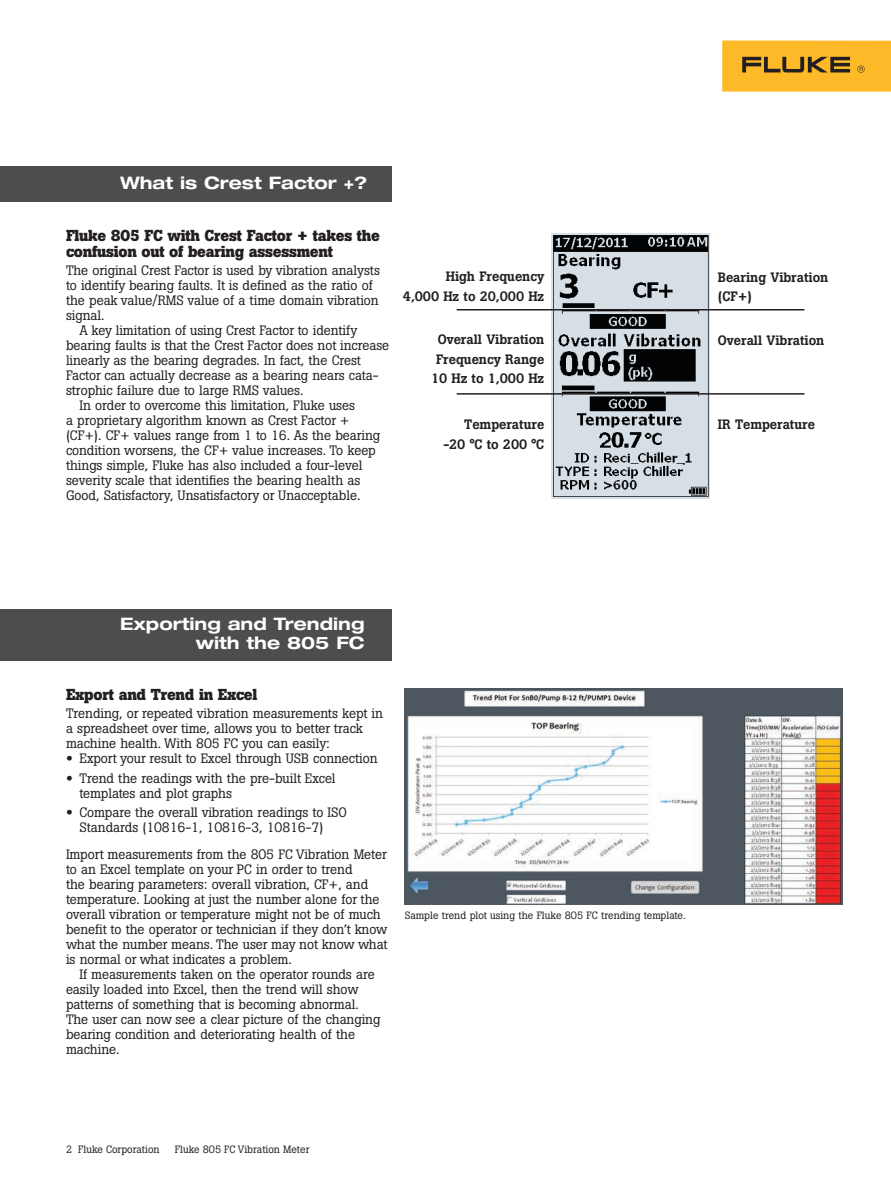
<style>
.page{position:relative;width:891px;height:1188px;background:#fff}
.page>*{position:absolute;margin:0;border:0;box-sizing:border-box;transform-origin:0 0}
.t1{font:700 expanded 17.25px/18.8px "Helvetica Neue LT Pro";color:#fff;text-align:right}
.t2{font:700 15.75px/15.8px "Boton Pro";letter-spacing:-.015em;color:#231f20}
.t3{font:13.5px/15px "Boton Pro";letter-spacing:-.005em;color:#231f20}
.t4{font:500 13.5px/19.5px "Boton Pro";letter-spacing:-.005em;color:#231f20;text-align:right}
.t5{font:10.5px "Boton Pro";color:#231f20}
.s1{font-family:"Helvetica Neue LT Pro";font-weight:700;font-stretch:expanded}
</style>
<div class="page">
<div style="left:722px;top:40px;width:169px;height:52px;background:#fdb928"></div>
<svg style="left:742px;top:57px;width:108px;height:15px"></svg>
<svg style="left:857px;top:65px;width:8px;height:8px"></svg>
<img style="left:405px;top:688px;width:438px;height:216px">
<img style="left:550px;top:233px;width:161px;height:266px">
<hr style="left:457px;top:309px;width:347px;height:1px;background:#231f20">
<hr style="left:457px;top:393px;width:347px;height:2px;background:#231f20">
<div style="left:0;top:166px;width:391px;height:36px;background:#4d4d4f"></div>
<div style="left:0;top:610px;width:391px;height:51px;background:#4d4d4f"></div>
<p class="t1" style="left:120px;top:173px;width:249px">What is Crest Factor +?</p>
<p class="t2" style="left:66px;top:228px;width:315px">Fluke 805 FC with Crest Factor + takes the confusion out of bearing assessment</p>
<p class="t3" style="left:66px;top:263px;width:315px">The original Crest Factor is used by vibration analysts</p>
<p class="t3" style="left:66px;top:278px;width:308px">to identify bearing faults. It is defined as the ratio of</p>
<p class="t3" style="left:66px;top:293px;width:314px">the peak value/RMS value of a time domain vibration</p>
<p class="t3" style="left:66px;top:308px;width:40px">signal.</p>
<p class="t3" style="left:80px;top:323px;width:279px">A key limitation of using Crest Factor to identify</p>
<p class="t3" style="left:66px;top:338px;width:325px">bearing faults is that the Crest Factor does not increase</p>
<p class="t3" style="left:66px;top:353px;width:297px">linearly as the bearing degrades. In fact, the Crest</p>
<p class="t3" style="left:66px;top:368px;width:314px">Factor can actually decrease as a bearing nears cata-</p>
<p class="t3" style="left:66px;top:383px;width:239px">strophic failure due to large RMS values.</p>
<p class="t3" style="left:80px;top:398px;width:277px">In order to overcome this limitation, Fluke uses</p>
<p class="t3" style="left:66px;top:413px;width:285px">a proprietary algorithm known as Crest Factor +</p>
<p class="t3" style="left:66px;top:428px;width:316px">(CF+). CF+ values range from 1 to 16. As the bearing</p>
<p class="t3" style="left:66px;top:443px;width:311px">condition worsens, the CF+ value increases. To keep</p>
<p class="t3" style="left:66px;top:458px;width:298px">things simple, Fluke has also included a four-level</p>
<p class="t3" style="left:66px;top:473px;width:296px">severity scale that identifies the bearing health as</p>
<p class="t3" style="left:66px;top:488px;width:296px">Good, Satisfactory, Unsatisfactory or Unacceptable.</p>
<p class="t4" style="left:403px;top:267px;width:143px">High Frequency<br>4,000 Hz to 20,000 Hz</p>
<p class="t4" style="left:431px;top:330px;width:115px;text-align:center">Overall Vibration<br>Frequency Range<br>10 Hz to 1,000 Hz</p>
<p class="t4" style="left:443px;top:415px;width:102px">Temperature -20 °C to 200 °C</p>
<p class="t4" style="left:718px;top:267px;width:112px;text-align:left">Bearing Vibration (CF+)</p>
<p class="t4" style="left:718px;top:330px;width:108px">Overall Vibration</p>
<p class="t4" style="left:718px;top:415px;width:99px">IR Temperature</p>
<p class="t1" style="left:120px;top:614px;width:246px">Exporting and Trending with the 805 FC</p>
<p class="t2" style="left:66px;top:687px;width:193px">Export and Trend in Excel</p>
<p class="t3" style="left:66px;top:706px;width:318px">Trending, or repeated vibration measurements kept in a spreadsheet over time, allows you to better track machine health. With 805 FC you can easily:</p>
<p class="t3" style="left:66px;top:751px;width:313px"><span class="s1">•</span> Export your result to Excel through USB connection</p>
<p class="t3" style="left:80px;top:771px;width:258px;text-indent:-14px"><span class="s1">•</span> Trend the readings with the pre-built Excel templates and plot graphs</p>
<p class="t3" style="left:80px;top:805px;width:269px;text-indent:-14px"><span class="s1">•</span> Compare the overall vibration readings to ISO<br>Standards (10816-1, 10816-3, 10816-7)</p>
<p class="t3" style="left:66px;top:846px;width:323px">Import measurements from the 805 FC Vibration Meter to an Excel template on your PC in order to trend<br>the bearing parameters: overall vibration, CF+, and temperature. Looking at just the number alone for the overall vibration or temperature might not be of much benefit to the operator or technician if they don’t know what the number means. The user may not know what is normal or what indicates a problem.</p>
<p class="t3" style="left:66px;top:966px;width:316px;text-indent:14px">If measurements taken on the operator rounds are easily loaded into Excel, then the trend will show patterns of something that is becoming abnormal.<br>The user can now see a clear picture of the changing bearing condition and deteriorating health of the machine.</p>
<p class="t5" style="left:405px;top:909px;width:282px">Sample trend plot using the Fluke 805 FC trending template.</p>
<p class="t5" style="left:66px;top:1142px;width:95px">2 Fluke Corporation</p>
<p class="t5" style="left:175px;top:1142px;width:136px">Fluke 805 FC Vibration Meter</p>
</div>
